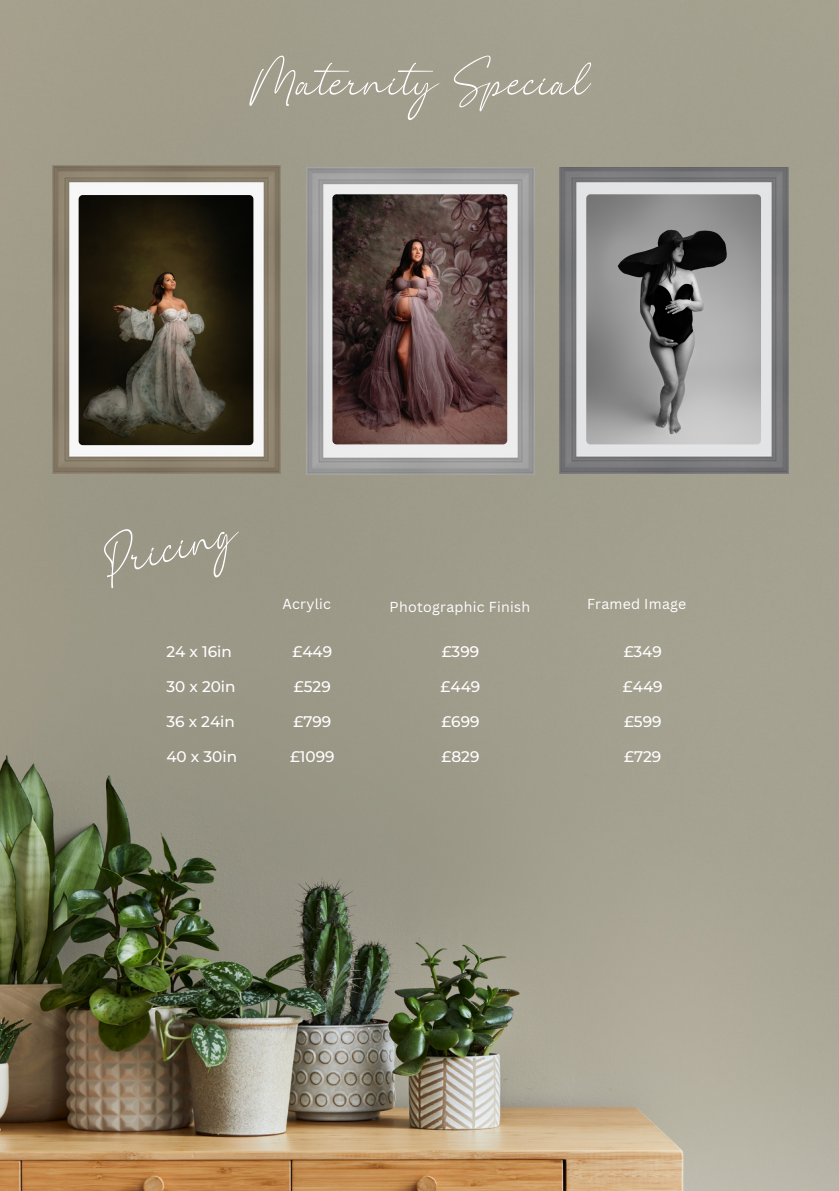
<style>
.page{position:relative;width:839px;height:1191px;background:#fff}
.page>*{position:absolute;margin:0;border:0;box-sizing:border-box;transform-origin:0 0}
.t1{font:111.6px "The Bigmaker";color:#fff}
.t2{font:104.2px "The Bigmaker";color:#fff}
.t3{font:500 15.2px "Montserrat";color:#fff}
.t4{font:14px "Canva Sans";letter-spacing:.02em;color:#fff}
</style>
<div class="page">
<img style="left:0;top:0;width:838px;height:1191px">
<img style="left:52px;top:166px;width:228px;height:307px">
<img style="left:306px;top:167px;width:228px;height:308px">
<img style="left:79px;top:195px;width:174px;height:250px;border-radius:4px">
<img style="left:332px;top:194px;width:175px;height:250px;border-radius:4px">
<img style="left:560px;top:167px;width:228px;height:306px">
<img style="left:586px;top:194px;width:175px;height:250px;border-radius:4px">
<p class="t2" style="left:249px;top:33px;width:342px">MaternitySpecial</p>
<p class="t1" style="left:90px;top:513px;width:140px;rotate:-14deg">Pricing</p>
<p class="t4" style="left:282px;top:594px;width:50px">Acrylic</p>
<p class="t4" style="left:389px;top:597px;width:142px">Photographic Finish</p>
<p class="t4" style="left:587px;top:594px;width:101px">Framed Image</p>
<p class="t3" style="left:166px;top:642px;width:67px">24 x 16in</p>
<p class="t3" style="left:292px;top:642px;width:41px">£449</p>
<p class="t3" style="left:166px;top:677px;width:71px">30 x 20in</p>
<p class="t3" style="left:294px;top:677px;width:38px">£529</p>
<p class="t3" style="left:166px;top:712px;width:70px">36 x 24in</p>
<p class="t3" style="left:293px;top:712px;width:39px">£799</p>
<p class="t3" style="left:166px;top:747px;width:72px">40 x 30in</p>
<p class="t3" style="left:290px;top:747px;width:46px">£1099</p>
<p class="t3" style="left:441px;top:642px;width:39px">£399</p>
<p class="t3" style="left:440px;top:677px;width:41px">£449</p>
<p class="t3" style="left:441px;top:712px;width:40px">£699</p>
<p class="t3" style="left:441px;top:747px;width:39px">£829</p>
<p class="t3" style="left:623px;top:642px;width:40px">£349</p>
<p class="t3" style="left:623px;top:677px;width:41px">£449</p>
<p class="t3" style="left:624px;top:712px;width:39px">£599</p>
<p class="t3" style="left:624px;top:747px;width:39px">£729</p>
</div>
